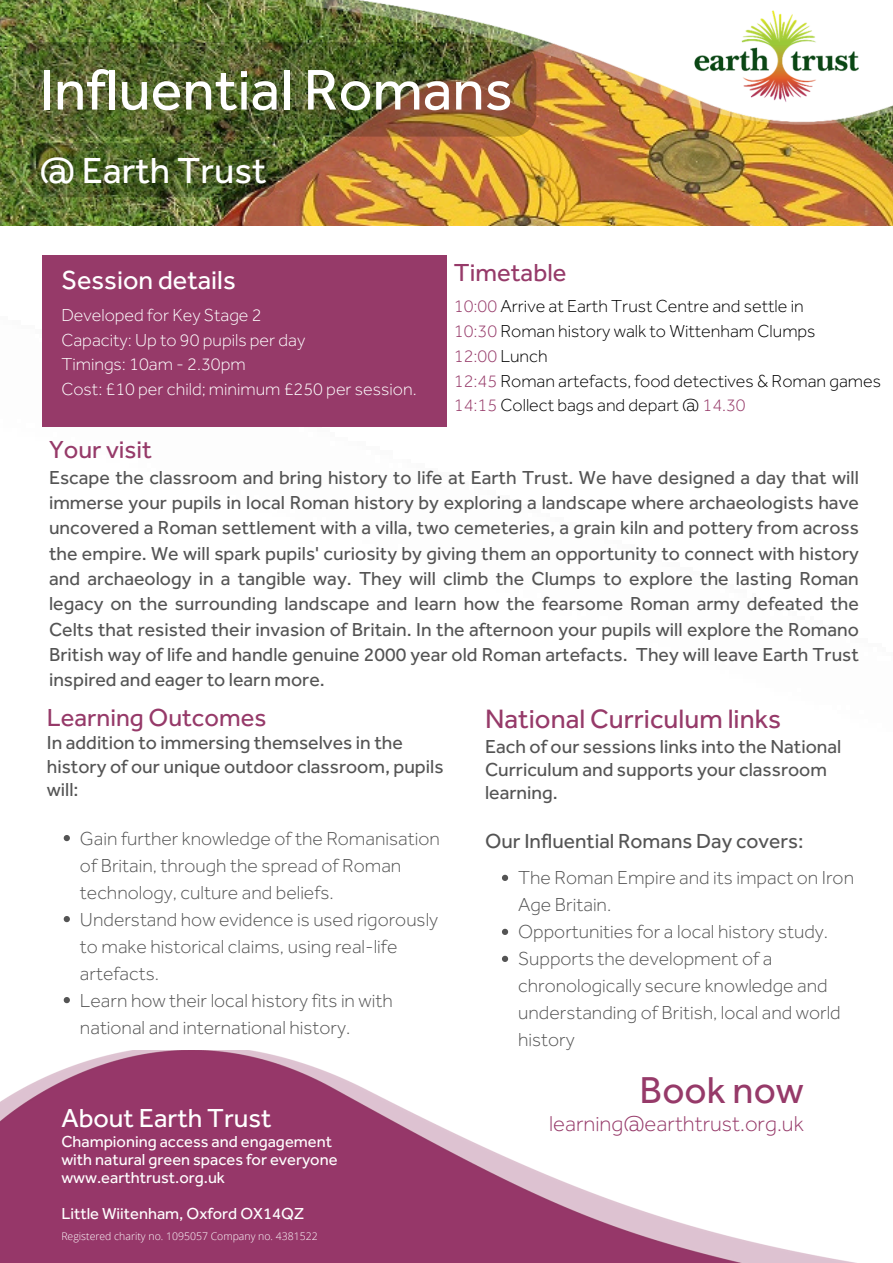
<style>
.page{position:relative;width:893px;height:1263px;background:#fff}
.page>*{position:absolute;margin:0;border:0;box-sizing:border-box;transform-origin:0 0}
.t1{font:59.25px "Effra";color:#fff}
.t2{font:38.78px "Effra";color:#963a69}
.t3{font:37.5px "Effra";color:#fff}
.t4{font:27.53px "Effra";color:#963a69}
.t5{font:27px "Effra";color:#fff}
.t6{font:25.5px "Effra";color:#963a69}
.t7{font:300 22.27px "Effra";color:#963a69}
.t8{font:21.08px "Effra";color:#545454}
.t9{font:19.5px/25.3px "Effra";color:#545454}
.t10{font:300 19.5px/27px "Effra";color:#545454}
.t11{font:300 18px/24.8px "Effra";color:#000}
.t12{font:300 18px/24.8px "Effra";color:#fff}
.t13{font:16.5px/18px "Effra";color:#fff}
.t14{font:300 10.5px "Open Sans";color:#fff}
.s1{color:#963a69}
</style>
<div class="page">
<img style="left:0;top:1050px;width:856px;height:213px">
<img style="left:0;top:0;width:893px;height:226px">
<div style="left:42px;top:255px;width:404px;height:172px;background:#963a69"></div>
<div style="left:30px;top:143px;width:245px;height:54px;background:#000;border-radius:14px;opacity:.2"></div>
<div style="left:16px;top:42px;width:520px;height:95px;background:#000;border-radius:24px;opacity:.2"></div>
<img style="left:306px;top:0;width:587px;height:159px">
<svg style="left:502px;top:875px;width:6px;height:6px"></svg>
<svg style="left:502px;top:929px;width:6px;height:6px"></svg>
<svg style="left:502px;top:956px;width:6px;height:6px"></svg>
<svg style="left:64px;top:835px;width:6px;height:6px"></svg>
<svg style="left:64px;top:916px;width:6px;height:6px"></svg>
<svg style="left:64px;top:997px;width:6px;height:6px"></svg>
<p class="t1" style="left:39px;top:53px;width:475px">Influential Romans</p>
<p class="t3" style="left:39px;top:147px;width:229px">@ Earth Trust</p>
<h3 class="t5" style="left:61px;top:264px;width:176px">Session details</h3>
<h5 class="t12" style="left:61px;top:302px;width:357px">Developed for Key Stage 2<br>Capacity: Up to 90 pupils per day<br>Timings: 10am - 2.30pm<br>Cost: £10 per child; minimum £250 per session.</h5>
<p class="t6" style="left:454px;top:257px;width:114px">Timetable</p>
<p class="t11" style="left:454px;top:294px;width:428px"><span class="s1">10:00</span> Arrive at Earth Trust Centre and settle in<br><span class="s1">10:30</span> Roman history walk to Wittenham Clumps<br><span class="s1">12:00</span> Lunch<br><span class="s1">12:45</span> Roman artefacts, food detectives &amp; Roman games <span class="s1">14:15</span> Collect bags and depart @ <span class="s1">14.30</span></p>
<h3 class="t6" style="left:49px;top:434px;width:104px">Your visit</h3>
<h3 class="t9" style="left:49px;top:464px;width:811px;text-align:justify">Escape the classroom and bring history to life at Earth Trust. We have designed a day that will immerse your pupils in local Roman history by exploring a landscape where archaeologists have uncovered a Roman settlement with a villa, two cemeteries, a grain kiln and pottery from across the empire. We will spark pupils' curiosity by giving them an opportunity to connect with history and archaeology in a tangible way. They will climb the Clumps to explore the lasting Roman legacy on the surrounding landscape and learn how the fearsome Roman army defeated the Celts that resisted their invasion of Britain. In the afternoon your pupils will explore the Romano British way of life and handle genuine 2000 year old Roman artefacts. They will leave Earth Trust inspired and eager to learn more.</h3>
<h5 class="t4" style="left:485px;top:702px;width:298px">National Curriculum links</h5>
<h5 class="t9" style="left:485px;top:735px;width:358px;line-height:23.1px">Each of our sessions links into the National<br>Curriculum and supports your classroom learning.</h5>
<h5 class="t8" style="left:485px;top:828px;width:320px">Our Influential Romans Day covers:</h5>
<h5 class="t10" style="left:518px;top:864px;width:337px">The Roman Empire and its impact on Iron<br>Age Britain.</h5>
<p class="t10" style="left:518px;top:918px;width:311px">Opportunities for a local history study.</p>
<p class="t10" style="left:518px;top:945px;width:324px">Supports the development of a chronologically secure knowledge and understanding of British, local and world history</p>
<h5 class="t6" style="left:47px;top:702px;width:221px">Learning Outcomes</h5>
<h5 class="t9" style="left:47px;top:731px;width:398px;line-height:23.1px">In addition to immersing themselves in the history of our unique outdoor classroom, pupils will:</h5>
<h4 class="t10" style="left:80px;top:824px;width:361px">Gain further knowledge of the Romanisation of Britain, through the spread of Roman technology, culture and beliefs.</h4>
<p class="t10" style="left:80px;top:905px;width:360px">Understand how evidence is used rigorously to make historical claims, using real-life artefacts.</p>
<p class="t10" style="left:80px;top:986px;width:314px">Learn how their local history fits in with national and international history.</p>
<h1 class="t5" style="left:61px;top:1102px;width:212px">About Earth Trust</h1>
<h1 class="t13" style="left:61px;top:1132px;width:278px">Championing access and engagement with natural green spaces for everyone www.earthtrust.org.uk</h1>
<h2 class="t13" style="left:61px;top:1204px;width:245px">Little Wiitenham, Oxford OX14QZ</h2>
<p class="t14" style="left:61px;top:1229px;width:258px">Registered charity no. 1095057 Company no. 4381522</p>
<h6 class="t2" style="left:639px;top:1066px;width:166px">Book now</h6>
<h6 class="t7" style="left:549px;top:1110px;width:256px">learning@earthtrust.org.uk</h6>
</div>
